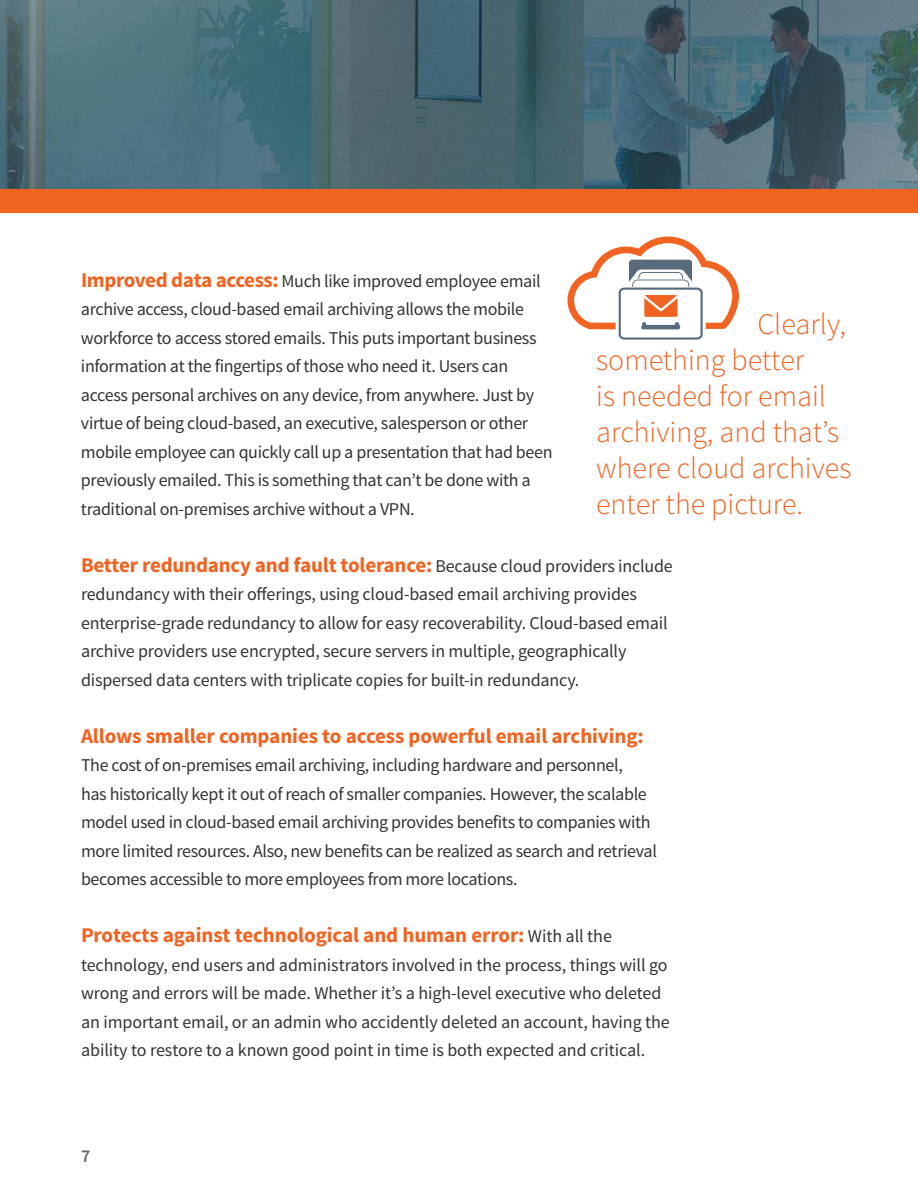
<style>
.page{position:relative;width:918px;height:1188px;background:#fff}
.page>*{position:absolute;margin:0;border:0;box-sizing:border-box;transform-origin:0 0}
.t1{font:300 30px/36px "Source Sans Pro";color:#ef6421}
.t2{font:700 21px "Source Sans Pro";letter-spacing:-.005em;color:#f06321}
.t3{font:18px/28.5px "Source Sans Pro";letter-spacing:-.02em;color:#333}
.t4{font:600 18px "Source Sans Pro";color:#666}
.s1{font-weight:700;font-size:21px;color:#f06321}
.s2{font-weight:400;font-size:18px;color:#333}
</style>
<div class="page">
<img style="left:0;top:0;width:918px;height:189px">
<div style="left:0;top:189px;width:918px;height:24px;background:#f06321"></div>
<svg style="left:567px;top:237px;width:172px;height:103px"></svg>
<p class="t3" style="left:81px;top:267px;width:473px"><span class="s1">Improved data access:</span> Much like improved employee email archive access, cloud-based email archiving allows the mobile workforce to access stored emails. This puts important business information at the fingertips of those who need it. Users can access personal archives on any device, from anywhere. Just by virtue of being cloud-based, an executive, salesperson or other mobile employee can quickly call up a presentation that had been previously emailed. This is something that can’t be done with a traditional on-premises archive without a VPN.</p>
<p class="t2" style="left:81px;top:551px;width:593px">Better redundancy and fault tolerance: <span class="s2">Because cloud providers include</span></p>
<p class="t3" style="left:81px;top:580px;width:588px">redundancy with their offerings, using cloud-based email archiving provides enterprise-grade redundancy to allow for easy recoverability. Cloud-based email archive providers use encrypted, secure servers in multiple, geographically dispersed data centers with triplicate copies for built-in redundancy.</p>
<p class="t2" style="left:81px;top:722px;width:564px">Allows smaller companies to access powerful email archiving:</p>
<p class="t3" style="left:81px;top:751px;width:578px">The cost of on-premises email archiving, including hardware and personnel,<br>has historically kept it out of reach of smaller companies. However, the scalable model used in cloud-based email archiving provides benefits to companies with more limited resources. Also, new benefits can be realized as search and retrieval becomes accessible to more employees from more locations.</p>
<p class="t2" style="left:81px;top:922px;width:532px">Protects against technological and human error: <span class="s2">With all the</span></p>
<p class="t3" style="left:81px;top:951px;width:590px">technology, end users and administrators involved in the process, things will go wrong and errors will be made. Whether it’s a high-level executive who deleted an important email, or an admin who accidently deleted an account, having the ability to restore to a known good point in time is both expected and critical.</p>
<h1 class="t1" style="left:596px;top:306px;width:257px;text-indent:161px">Clearly, something better<br>is needed for email archiving, and that’s where cloud archives enter the picture.</h1>
<p class="t4" style="left:81px;top:1144px;width:11px">7</p>
</div>
